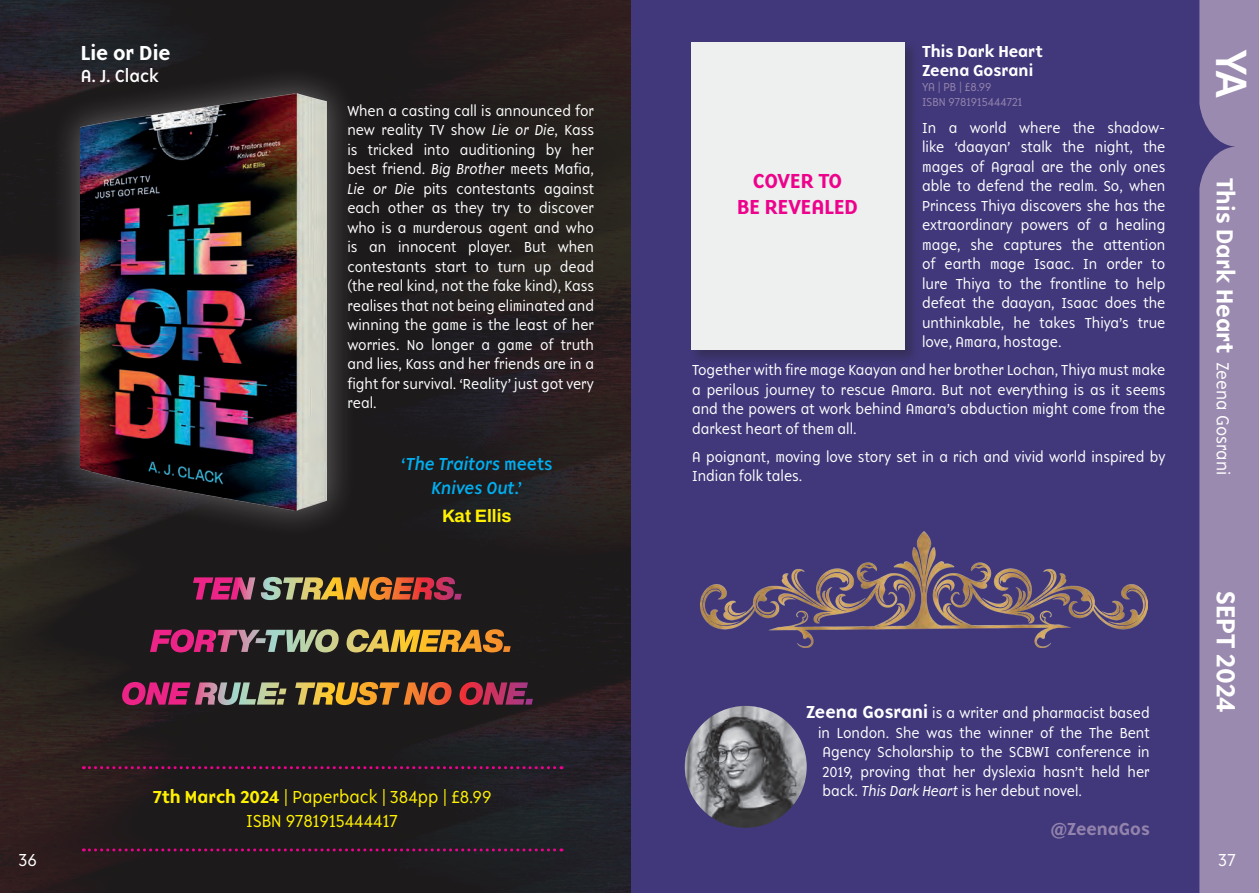
<style>
.page{position:relative;width:1259px;height:893px;background:#fff}
.page>*{position:absolute;margin:0;border:0;box-sizing:border-box;transform-origin:0 0}
.t1{font:800 41.25px "Lato";color:#fff;scale:.91 1}
.t2{font:500 27px "Base 900 Sans OT";color:#fff}
.t3{font:500 24px "Base 900 Sans OT";color:#fff}
.t4{font:500 21px/25.2px "Base 900 Sans OT";color:#ed028c;text-align:center}
.t5{font:500 21px "Base 900 Sans OT";color:#fff}
.t6{font:300 18px/24px "Base 900 Sans OT";color:#fff101;text-align:center}
.t7{font:italic 18px/24px "Base 900 Sans OT";color:#00aeef;text-align:center}
.t8{font:500 18px "Base 900 Sans OT";color:#9383ac}
.t9{font:18px "Base 900 Sans OT";color:#fff}
.t10{font:600 18px "Archivo";color:#fff101}
.t11{font:300 18px "Base 900 Sans OT";color:#231f20}
.t12{font:300 18px "Base 900 Sans OT";color:#fff}
.t13{font:500 16.5px/19.5px "Base 900 Sans OT";color:#fff}
.t14{font:300 15px/19.5px "Base 900 Sans OT";color:#fff;text-align:justify}
.t15{font:300 12px/15px "Base 900 Sans OT";color:#9383ac}
.s1{font-style:italic}
.s2{font-style:normal}
.s3{color:#fff}
.s4{font-weight:500}
.s5{font-weight:500;font-size:18px}
.s6{font-weight:300;font-size:18px}
</style>
<div class="page">
<div style="left:629px;top:0;width:630px;height:893px;background:#40387a"></div>
<div style="left:1199px;top:0;width:60px;height:893px;background:#9b8ab0"></div>
<img style="left:685px;top:706px;width:121px;height:122px;border-radius:61px">
<img style="left:701px;top:531px;width:446px;height:116px">
<img style="left:0;top:0;width:630px;height:893px">
<div style="left:49px;top:63px;width:309px;height:477px;background:#fff;opacity:.3"></div>
<img style="left:81px;top:94px;width:245px;height:416px">
<svg style="left:83px;top:766px;width:479px;height:3px"></svg>
<svg style="left:83px;top:848px;width:479px;height:3px"></svg>
<img style="left:261px;top:577px;width:194px;height:23px">
<svg style="left:357px;top:682px;width:126px;height:23px;background:#8d4827"></svg>
<img style="left:176px;top:629px;width:328px;height:23px">
<div style="left:689px;top:40px;width:230px;height:324px;background:#231f20;opacity:.35"></div>
<div style="left:691px;top:43px;width:214px;height:307px;background:#eef0ef"></div>
<h3 class="t5" style="left:81px;top:40px;width:91px">Lie or Die</h3>
<p class="t9" style="left:81px;top:65px;width:80px">A. J. Clack</p>
<p class="t14" style="left:347px;top:101px;width:248px">When a casting call is announced for new reality TV show <span class="s1">Lie or Die</span>, Kass is tricked into auditioning by her best friend. <span class="s1">Big Brother</span> meets Mafia, <span class="s1">Lie or Die</span> pits contestants against each other as they try to discover who is a murderous agent and who is an innocent player. But when contestants start to turn up dead (the real kind, not the fake kind), Kass realises that not being eliminated and winning the game is the least of her worries. No longer a game of truth and lies, Kass and her friends are in a fight for survival. ‘Reality’ just got very real.</p>
<p class="t7" style="left:401px;top:452px;width:153px"><span class="s2">‘</span>The Traitors <span class="s2">meets<br></span>Knives Out<span class="s2">.’</span></p>
<p class="t10" style="left:442px;top:503px;width:71px">Kat Ellis</p>
<p class="t11" style="left:-2px;top:849px;width:41px">36 <span class="s3">36</span></p>
<p class="t6" style="left:153px;top:785px;width:340px"><span class="s4">7th March 2024</span> | Paperback | 384pp | £8.99<br>ISBN 9781915444417</p>
<p class="t13" style="left:922px;top:41px;width:122px">This Dark Heart<br>Zeena Gosrani</p>
<p class="t15" style="left:922px;top:80px;width:102px">YA | PB | £8.99<br>ISBN 9781915444721</p>
<p class="t14" style="left:922px;top:118px;width:245px">In a world where the shadow&shy;like ‘daayan’ stalk the night, the mages of Agraal are the only ones able to defend the realm. So, when Princess Thiya discovers she has the extraordinary powers of a healing mage, she captures the attention of earth mage Isaac. In order to lure Thiya to the frontline to help defeat the daayan, Isaac does the unthinkable, he takes Thiya’s true love, Amara, hostage.</p>
<p class="t14" style="left:692px;top:360px;width:475px">Together with fire mage Kaayan and her brother Lochan, Thiya must make a perilous journey to rescue Amara. But not everything is as it seems and the powers at work behind Amara’s abduction might come from the darkest heart of them all.</p>
<p class="t14" style="left:692px;top:447px;width:475px">A poignant, moving love story set in a rich and vivid world inspired by<br>Indian folk tales.</p>
<h3 class="t4" style="left:737px;top:169px;width:122px">COVER TO<br>BE REVEALED</h3>
<p class="t14" style="left:806px;top:704px;width:345px"><span class="s5">Zeena Gosrani</span> is a writer and pharmacist based</p>
<p class="t14" style="left:818px;top:723px;width:333px">in London. She was the winner of the The Bent</p>
<p class="t14" style="left:822px;top:743px;width:329px">Agency Scholarship to the SCBWI conference in</p>
<p class="t14" style="left:822px;top:762px;width:329px">2019, proving that her dyslexia hasn’t held her</p>
<p class="t14" style="left:822px;top:782px;width:261px">back. <span class="s1">This Dark Heart</span> is her debut novel.</p>
<p class="t8" style="left:1050px;top:818px;width:101px">@ZeenaGos</p>
<h1 class="t1" style="left:1261px;top:50px;width:55px;rotate:90deg">YA</h1>
<h3 class="t3" style="left:1239px;top:178px;width:299px;rotate:90deg">This Dark Heart <span class="s6">Zeena Gosrani</span></h3>
<h2 class="t2" style="left:1242px;top:591px;width:123px;rotate:90deg">SEPT 2024</h2>
<p class="t12" style="left:1218px;top:849px;width:19px">37</p>
</div>
